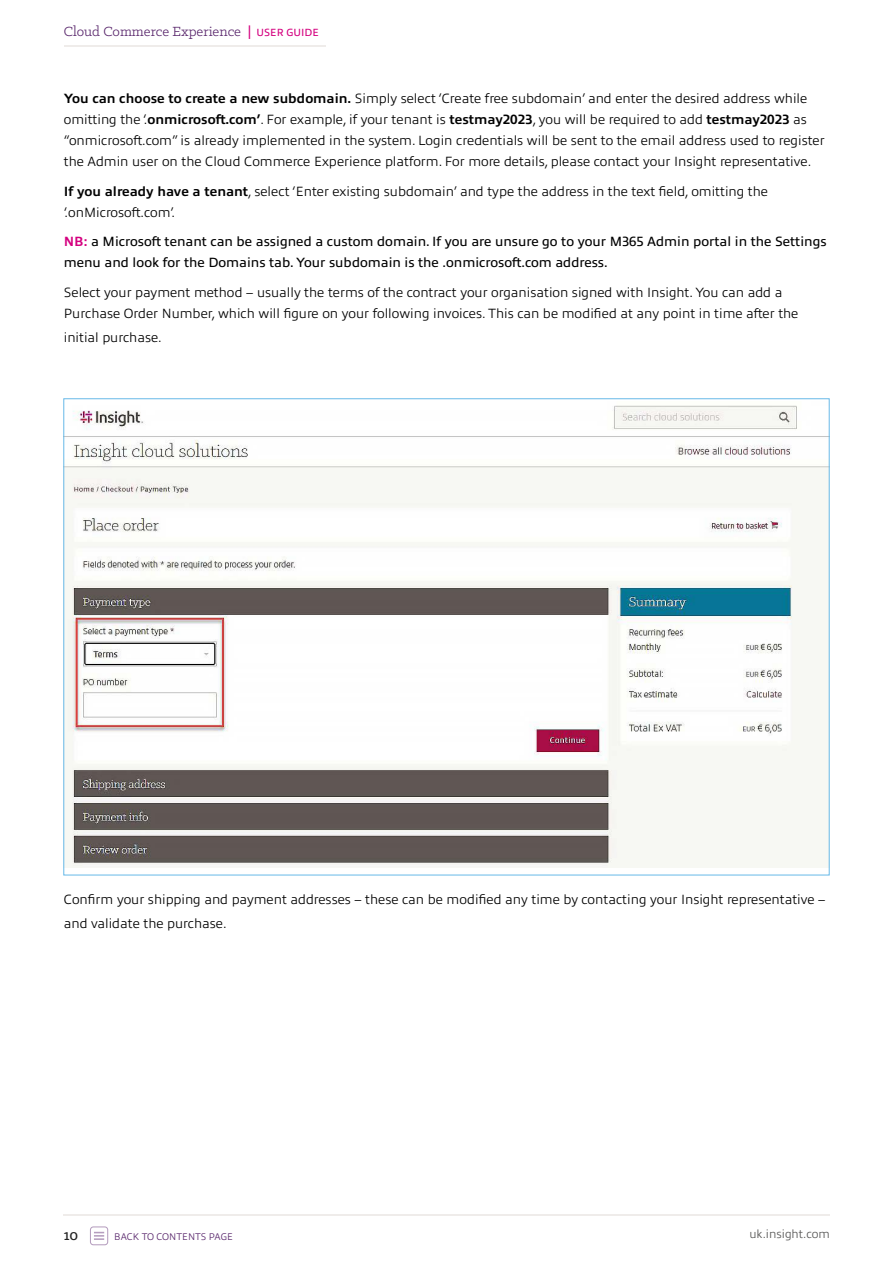
<style>
.page{position:relative;width:893px;height:1263px;background:#fff}
.page>*{position:absolute;margin:0;border:0;box-sizing:border-box;transform-origin:0 0}
.t1{font:500 16.5px "Klinic Slab";color:#222}
.t2{font:15px "Klinic Slab";color:#58256b}
.t3{font:300 13.5px/21px "Allumi Pro";color:#000}
.t4{font:13.5px/21px "Allumi Pro";color:#000}
.t5{font:300 12px "Allumi Pro";color:#575756}
.t6{font:300 9.75px "Allumi Pro";color:#58256b}
.s1{font-weight:500;color:#d4007f}
.s2{font-family:"Allumi Pro";font-size:10.5px;color:#d4007f}
.s3{font-weight:700}
.s4{font-weight:700;color:#d4007f}
</style>
<div class="page">
<hr style="left:64px;top:1214px;width:766px;height:2px;background:#efecea">
<svg style="left:94px;top:1232px;width:10px;height:8px"></svg>
<div style="left:90px;top:1226px;width:18px;height:19px;border:1px solid #b59dbe;border-radius:3px"></div>
<hr style="left:64px;top:45px;width:262px;height:2px;background:#efecea">
<img style="left:66px;top:405px;width:761px;height:462px">
<p class="t2" style="left:64px;top:22px;width:257px">Cloud Commerce Experience <span class="s1">|</span> <span class="s2">USER GUIDE</span></p>
<p class="t3" style="left:64px;top:87px;width:762px"><span class="s3">You can choose to create a new subdomain.</span> Simply select ‘Create free subdomain’ and enter the desired address while omitting the ‘.<span class="s3">onmicrosoft.com’</span>. For example, if your tenant is <span class="s3">testmay2023</span>, you will be required to add <span class="s3">testmay2023</span> as “onmicrosoft.com” is already implemented in the system. Login credentials will be sent to the email address used to register the Admin user on the Cloud Commerce Experience platform. For more details, please contact your Insight representative.</p>
<p class="t3" style="left:64px;top:180px;width:706px"><span class="s3">If you already have a tenant</span>, select ‘Enter existing subdomain’ and type the address in the text field, omitting the ‘.onMicrosoft.com’.</p>
<p class="t4" style="left:64px;top:230px;width:764px"><span class="s4">NB:</span> a Microsoft tenant can be assigned a custom domain. If you are unsure go to your M365 Admin portal in the Settings menu and look for the Domains tab. Your subdomain is the .onmicrosoft.com address.</p>
<p class="t3" style="left:64px;top:281px;width:736px">Select your payment method – usually the terms of the contract your organisation signed with Insight. You can add a<br>Purchase Order Number, which will figure on your following invoices. This can be modified at any point in time after the</p>
<p class="t3" style="left:64px;top:326px;width:100px">initial purchase.</p>
<p class="t3" style="left:64px;top:886px;width:763px;line-height:24px">Confirm your shipping and payment addresses – these can be modified any time by contacting your Insight representative – and validate the purchase.</p>
<p class="t1" style="left:64px;top:1224px;width:16px">10</p>
<p class="t6" style="left:114px;top:1229px;width:120px">BACK TO CONTENTS PAGE</p>
<p class="t5" style="left:749px;top:1225px;width:82px">uk.insight.com</p>
</div>
